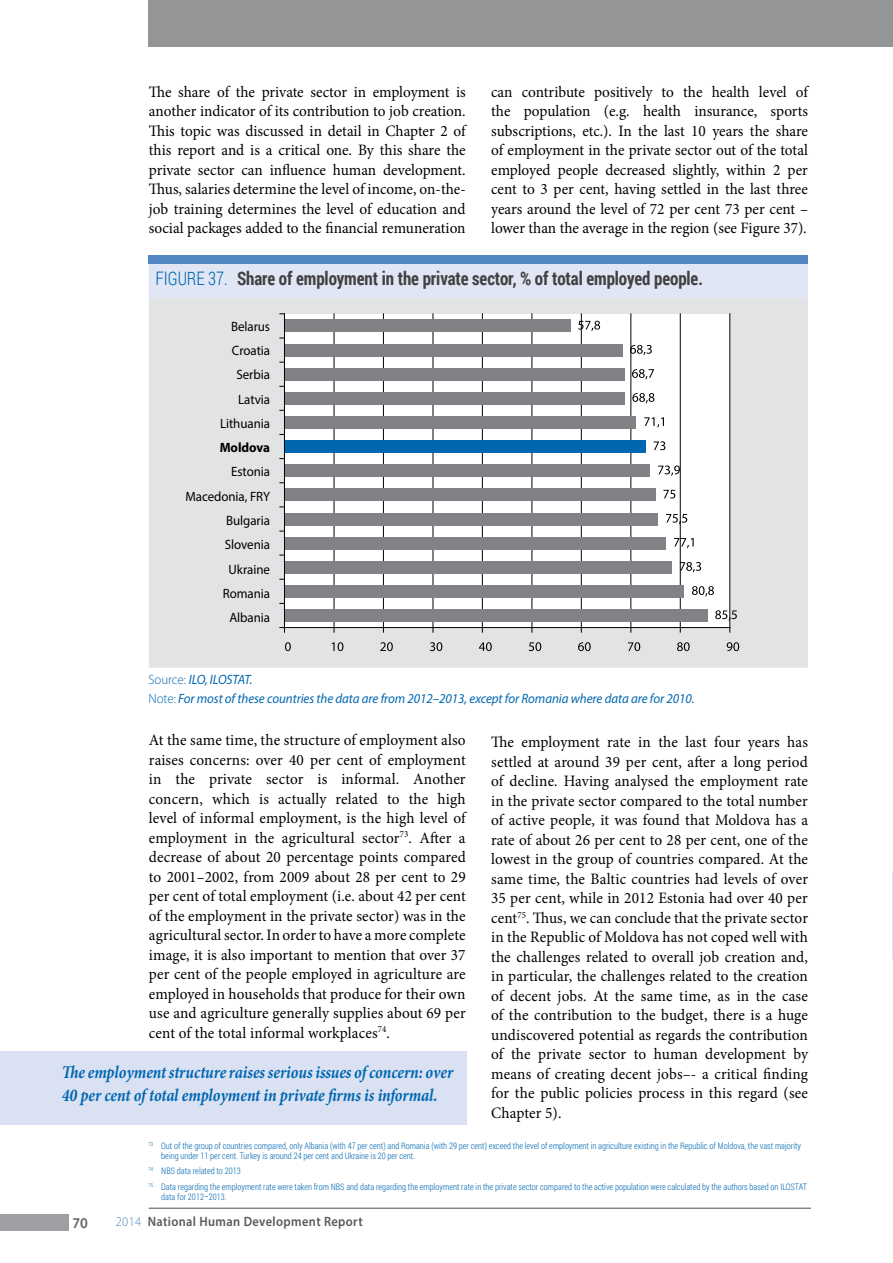
<style>
.page{position:relative;width:893px;height:1263px;background:#fff}
.page>*{position:absolute;margin:0;border:0;box-sizing:border-box;transform-origin:0 0}
.t1{font:700 18.6px "Roboto Condensed";letter-spacing:-.005em;color:#414042;scale:.92 1}
.t2{font:italic 700 18px/24px "Minion Pro";letter-spacing:-.005em;color:#0067b1;scale:.87 1}
.t3{font:15.9px/19.5px "Minion Pro";color:#000;text-align:justify;scale:.96 1}
.t4{font:600 15px "Myriad Pro";color:#636466;scale:.96 1}
.t5{font:italic 13.5px/19.2px "Myriad Pro";letter-spacing:-.005em;color:#0067b1;scale:.96 1}
.t6{font:13.5px/24.3px "Myriad Pro";letter-spacing:-.005em;color:#000;text-align:right;scale:.96 1}
.t7{font:600 13.5px "Myriad Pro";letter-spacing:.03em;color:#58595b;scale:.92 1}
.t8{font:700 13.5px "Myriad Pro";letter-spacing:-.005em;color:#000;scale:.96 1}
.t9{font:300 13.5px "Myriad Pro";color:#4e85c3;scale:.92 1}
.t10{font:300 9px/9.8px "Roboto Condensed";color:#0067b1;scale:.94 1}
.s1{font-weight:300;color:#0067b1}
.s2{font-weight:300;font-style:normal}
</style>
<div class="page">
<div style="left:149px;top:0;width:744px;height:46px;background:#939597"></div>
<div style="left:0;top:1214px;width:68px;height:16px;background:#9d9fa2"></div>
<hr style="left:149px;top:1208px;width:662px;height:1px;background:#4d4d4f">
<hr style="left:892px;top:871px;width:1px;height:88px;background:#dae1f2">
<div style="left:149px;top:298px;width:659px;height:370px;background:#e2e3e4"></div>
<div style="left:149px;top:263px;width:659px;height:35px;background:#e0e6f4"></div>
<div style="left:149px;top:255px;width:659px;height:8px;background:#5287c4"></div>
<div style="left:284px;top:314px;width:446px;height:313px;background:#fff"></div>
<hr style="left:334px;top:314px;width:1px;height:313px;background:#000">
<hr style="left:383px;top:314px;width:1px;height:313px;background:#000">
<hr style="left:433px;top:314px;width:1px;height:313px;background:#000">
<hr style="left:482px;top:314px;width:1px;height:313px;background:#000">
<hr style="left:532px;top:314px;width:1px;height:313px;background:#000">
<hr style="left:581px;top:314px;width:1px;height:313px;background:#000">
<hr style="left:631px;top:314px;width:1px;height:313px;background:#000">
<hr style="left:680px;top:314px;width:1px;height:313px;background:#000">
<hr style="left:730px;top:314px;width:1px;height:313px;background:#000">
<div style="left:284px;top:609px;width:424px;height:13px;background:#808285"></div>
<div style="left:284px;top:585px;width:400px;height:13px;background:#808285"></div>
<div style="left:284px;top:561px;width:388px;height:12px;background:#808285"></div>
<div style="left:284px;top:537px;width:382px;height:12px;background:#808285"></div>
<div style="left:284px;top:513px;width:374px;height:12px;background:#808285"></div>
<div style="left:284px;top:488px;width:372px;height:13px;background:#808285"></div>
<div style="left:284px;top:464px;width:366px;height:13px;background:#808285"></div>
<div style="left:284px;top:440px;width:362px;height:13px;background:#0067b1"></div>
<div style="left:284px;top:416px;width:352px;height:13px;background:#808285"></div>
<div style="left:284px;top:392px;width:341px;height:13px;background:#808285"></div>
<div style="left:284px;top:368px;width:340px;height:13px;background:#808285"></div>
<div style="left:284px;top:344px;width:338px;height:12px;background:#808285"></div>
<div style="left:284px;top:319px;width:286px;height:13px;background:#808285"></div>
<hr style="left:284px;top:627px;width:446px;height:1px;background:#000">
<hr style="left:284px;top:314px;width:1px;height:313px;background:#000">
<svg style="left:280px;top:627px;width:5px;height:5px"></svg>
<svg style="left:715px;top:610px;width:22px;height:11px"></svg>
<svg style="left:692px;top:586px;width:22px;height:10px"></svg>
<svg style="left:680px;top:562px;width:21px;height:10px"></svg>
<svg style="left:674px;top:538px;width:20px;height:10px"></svg>
<svg style="left:666px;top:514px;width:21px;height:10px"></svg>
<svg style="left:663px;top:490px;width:12px;height:8px"></svg>
<svg style="left:658px;top:465px;width:22px;height:11px"></svg>
<svg style="left:653px;top:441px;width:12px;height:9px"></svg>
<svg style="left:644px;top:417px;width:20px;height:10px"></svg>
<svg style="left:632px;top:393px;width:22px;height:10px"></svg>
<svg style="left:632px;top:369px;width:22px;height:10px"></svg>
<svg style="left:630px;top:345px;width:22px;height:10px"></svg>
<svg style="left:578px;top:321px;width:22px;height:10px"></svg>
<svg style="left:285px;top:642px;width:6px;height:9px"></svg>
<svg style="left:332px;top:642px;width:11px;height:9px"></svg>
<svg style="left:380px;top:642px;width:13px;height:9px"></svg>
<svg style="left:430px;top:642px;width:12px;height:9px"></svg>
<svg style="left:479px;top:642px;width:13px;height:9px"></svg>
<svg style="left:529px;top:642px;width:12px;height:9px"></svg>
<svg style="left:578px;top:642px;width:13px;height:9px"></svg>
<svg style="left:628px;top:642px;width:12px;height:9px"></svg>
<svg style="left:677px;top:642px;width:13px;height:9px"></svg>
<svg style="left:727px;top:642px;width:12px;height:9px"></svg>
<div style="left:0;top:1051px;width:466px;height:73px;background:#dae1f2"></div>
<p class="t3" style="left:149px;top:82px;width:332px">The share of the private sector in employment is another indicator of its contribution to job creation.<br>This topic was discussed in detail in Chapter 2 of this report and is a critical one. By this share the private sector can influence human development.<br>Thus, salaries determine the level of income, on-the&shy;job training determines the level of education and social packages added to the financial remuneration</p>
<p class="t3" style="left:491px;top:82px;width:332px">can contribute positively to the health level of the population (e.g. health insurance, sports subscriptions, etc.). In the last 10 years the share of employment in the private sector out of the total employed people decreased slightly, within 2 per cent to 3 per cent, having settled in the last three years around the level of 72 per cent 73 per cent – lower than the average in the region (see Figure 37).</p>
<p class="t1" style="left:156px;top:265px;width:596px"><span class="s1">FIGURE 37.</span> Share of employment in the private sector, % of total employed people.</p>
<p class="t6" style="left:220px;top:314px;width:54px">Belarus<br>Croatia<br>Serbia<br>Latvia<br>Lithuania</p>
<p class="t8" style="left:220px;top:439px;width:54px">Moldova</p>
<p class="t6" style="left:185px;top:460px;width:90px">Estonia<br>Macedonia, FRY<br>Bulgaria<br>Slovenia<br>Ukraine<br>Romania<br>Albania</p>
<p class="t5" style="left:149px;top:669px;width:570px"><span class="s2">Source:</span> ILO, ILOSTAT.<br><span class="s2">Note:</span> For most of these countries the data are from 2012–2013, except for Romania where data are for 2010.</p>
<p class="t3" style="left:149px;top:730px;width:332px">At the same time, the structure of employment also raises concerns: over 40 per cent of employment in the private sector is informal. Another concern, which is actually related to the high level of informal employment, is the high level of employment in the agricultural sector<sup>73</sup>. After a decrease of about 20 percentage points compared to 2001–2002, from 2009 about 28 per cent to 29 per cent of total employment (i.e. about 42 per cent of the employment in the private sector) was in the agricultural sector. In order to have a more complete image, it is also important to mention that over 37 per cent of the people employed in agriculture are employed in households that produce for their own use and agriculture generally supplies about 69 per cent of the total informal workplaces<sup>74</sup>.</p>
<p class="t3" style="left:491px;top:732px;width:332px">The employment rate in the last four years has settled at around 39 per cent, after a long period of decline. Having analysed the employment rate in the private sector compared to the total number of active people, it was found that Moldova has a rate of about 26 per cent to 28 per cent, one of the lowest in the group of countries compared. At the same time, the Baltic countries had levels of over 35 per cent, while in 2012 Estonia had over 40 per cent<sup>75</sup>. Thus, we can conclude that the private sector in the Republic of Moldova has not coped well with the challenges related to overall job creation and, in particular, the challenges related to the creation of decent jobs. At the same time, as in the case of the contribution to the budget, there is a huge undiscovered potential as regards the contribution of the private sector to human development by means of creating decent jobs–- a critical finding for the public policies process in this regard (see Chapter 5).</p>
<p class="t2" style="left:62px;top:1059px;width:451px">The employment structure raises serious issues of concern: over<br>40 per cent of total employment in private firms is informal.</p>
<p class="t10" style="left:161px;top:1140px;width:682px;text-indent:-13px"><sup>73</sup> Out of the group of countries compared, only Albania (with 47 per cent) and Romania (with 29 per cent) exceed the level of employment in agriculture existing in the Republic of Moldova, the vast majority being under 11 per cent. Turkey is around 24 per cent and Ukraine is 20 per cent.</p>
<p class="t10" style="left:149px;top:1163px;width:702px;line-height:15.8px"><sup>74</sup> NBS data related to 2013<br><sup>75</sup> Data regarding the employment rate were taken from NBS and data regarding the employment rate in the private sector compared to the active population were calculated by the authors based on ILOSTAT</p>
<p class="t10" style="left:161px;top:1191px;width:71px">data for 2012–2013.</p>
<p class="t4" style="left:73px;top:1213px;width:18px">70</p>
<p class="t9" style="left:116px;top:1213px;width:29px">2014</p>
<p class="t7" style="left:148px;top:1212px;width:235px">National Human Development Report</p>
</div>
